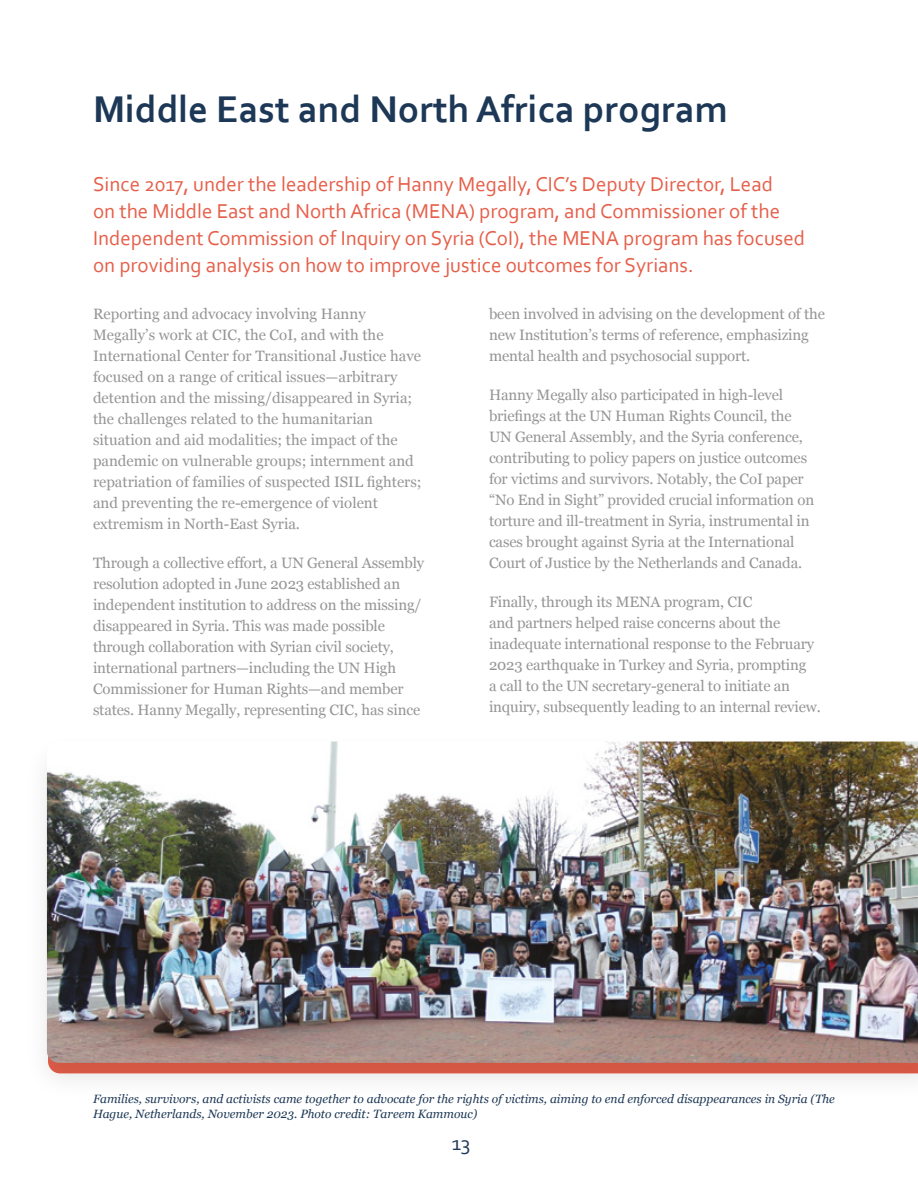
<style>
.page{position:relative;width:918px;height:1188px;background:#fff}
.page>*{position:absolute;margin:0;border:0;box-sizing:border-box;transform-origin:0 0}
.t1{font:700 39px "Corbel";color:#1d3856}
.t2{font:21px/27px "Corbel";color:#e65f4a}
.t3{font:21px "Corbel";color:#1d3856}
.t4{font:15px/21px "Georgia";letter-spacing:-.01em;color:#959596}
.t5{font:italic 12px/14.4px "Georgia";color:#1d3856}
</style>
<div class="page">
<div style="left:22px;top:733px;width:896px;height:369px;background:#000;opacity:.1"></div>
<img style="left:47px;top:742px;width:871px;height:321px">
<p class="t1" style="left:93px;top:85px;width:637px">Middle East and North Africa program</p>
<p class="t2" style="left:93px;top:170px;width:714px">Since 2017, under the leadership of Hanny Megally, CIC’s Deputy Director, Lead<br>on the Middle East and North Africa (MENA) program, and Commissioner of the Independent Commission of Inquiry on Syria (CoI), the MENA program has focused on providing analysis on how to improve justice outcomes for Syrians.</p>
<p class="t4" style="left:93px;top:303px;width:330px">Reporting and advocacy involving Hanny Megally’s work at CIC, the CoI, and with the International Center for Transitional Justice have focused on a range of critical issues—arbitrary detention and the missing/disappeared in Syria; the challenges related to the humanitarian situation and aid modalities; the impact of the pandemic on vulnerable groups; internment and repatriation of families of suspected ISIL fighters; and preventing the re-emergence of violent extremism in North-East Syria.</p>
<p class="t4" style="left:93px;top:552px;width:333px">Through a collective effort, a UN General Assembly resolution adopted in June 2023 established an independent institution to address on the missing/ disappeared in Syria. This was made possible through collaboration with Syrian civil society, international partners—including the UN High Commissioner for Human Rights—and member states. Hanny Megally, representing CIC, has since</p>
<p class="t4" style="left:489px;top:303px;width:337px">been involved in advising on the development of the new Institution’s terms of reference, emphasizing mental health and psychosocial support.</p>
<p class="t4" style="left:489px;top:384px;width:327px">Hanny Megally also participated in high-level briefings at the UN Human Rights Council, the UN General Assembly, and the Syria conference, contributing to policy papers on justice outcomes for victims and survivors. Notably, the CoI paper “No End in Sight” provided crucial information on torture and ill-treatment in Syria, instrumental in cases brought against Syria at the International Court of Justice by the Netherlands and Canada.</p>
<p class="t4" style="left:489px;top:591px;width:333px">Finally, through its MENA program, CIC<br>and partners helped raise concerns about the inadequate international response to the February 2023 earthquake in Turkey and Syria, prompting<br>a call to the UN secretary-general to initiate an inquiry, subsequently leading to an internal review.</p>
<p class="t5" style="left:93px;top:1092px;width:743px">Families, survivors, and activists came together to advocate for the rights of victims, aiming to end enforced disappearances in Syria (The<br>Hague, Netherlands, November 2023. Photo credit: Tareem Kammouc)</p>
<h2 class="t3" style="left:452px;top:1130px;width:20px">13</h2>
</div>
